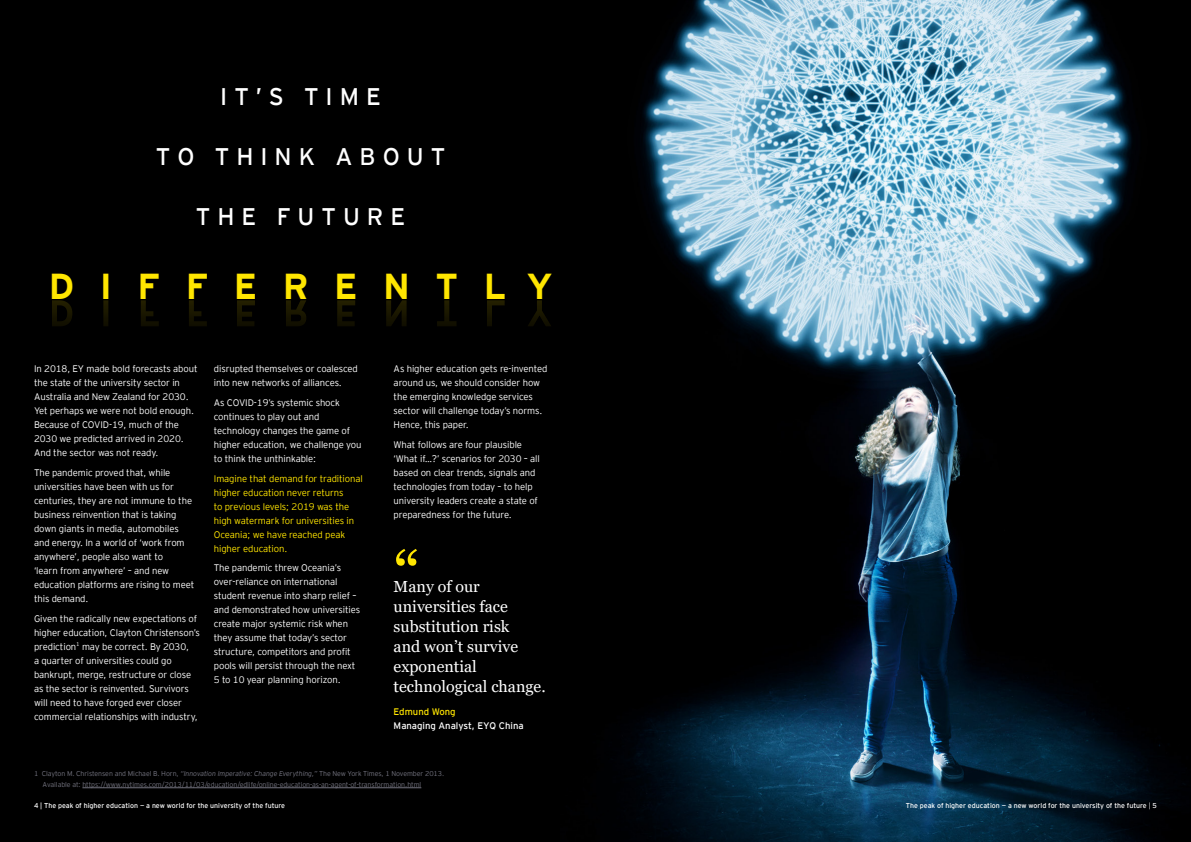
<style>
.page{position:relative;width:1191px;height:842px;background:#000}
.page>*{position:absolute;margin:0;border:0;box-sizing:border-box;transform-origin:0 0}
.t1{font:64px "Georgia Pro";color:#ffe600}
.t2{font:700 36px "EY Interstate";letter-spacing:.71em;color:#ffe600}
.t3{font:24px "EY Interstate";letter-spacing:.29em;color:#fff}
.t4{font:16px/20px "Georgia Pro";color:#fff}
.t5{font:300 9.5px/14px "EY Interstate";letter-spacing:-.01em;color:#fff}
.t6{font:300 9.5px/14px "EY Interstate";letter-spacing:-.01em;color:#ffe600}
.t7{font:9.5px "EY Interstate";color:#fff}
.t8{font:9.5px "EY Interstate";color:#ffe600}
.t9{font:300 7px/11px "EY Interstate";letter-spacing:-.01em;color:#747480}
.t10{font:7px "EY Interstate";color:#fff}
.s1{font-style:italic}
.s2{font-weight:300}
</style>
<div class="page">
<img style="left:626px;top:0;width:559px;height:842px">
<svg style="left:52px;top:300px;width:499px;height:26px"></svg>
<hr style="left:82px;top:787px;width:339px;height:1px;background:#747480">
<h3 class="t3" style="left:220px;top:79px;width:162px">IT’S TIME</h3>
<h3 class="t3" style="left:156px;top:139px;width:291px">TO THINK ABOUT</h3>
<h3 class="t3" style="left:196px;top:199px;width:211px">THE FUTURE</h3>
<h2 class="t2" style="left:49px;top:260px;width:505px">DIFFERENTLY</h2>
<p class="t5" style="left:34px;top:361px;width:165px">In 2018, EY made bold forecasts about the state of the university sector in Australia and New Zealand for 2030.<br>Yet perhaps we were not bold enough.<br>Because of COVID-19, much of the 2030 we predicted arrived in 2020.<br>And the sector was not ready.</p>
<p class="t5" style="left:34px;top:465px;width:162px">The pandemic proved that, while universities have been with us for centuries, they are not immune to the business reinvention that is taking down giants in media, automobiles and energy. In a world of ‘work from anywhere’, people also want to<br>‘learn from anywhere’ – and new education platforms are rising to meet this demand.</p>
<p class="t5" style="left:34px;top:611px;width:167px">Given the radically new expectations of higher education, Clayton Christenson’s prediction<sup>1</sup> may be correct. By 2030,<br>a quarter of universities could go bankrupt, merge, restructure or close as the sector is reinvented. Survivors will need to have forged ever closer commercial relationships with industry,</p>
<p class="t5" style="left:214px;top:361px;width:146px">disrupted themselves or coalesced into new networks of alliances.</p>
<p class="t5" style="left:214px;top:395px;width:149px">As COVID-19’s systemic shock continues to play out and technology changes the game of higher education, we challenge you to think the unthinkable:</p>
<p class="t6" style="left:214px;top:471px;width:151px">Imagine that demand for traditional higher education never returns<br>to previous levels; 2019 was the high watermark for universities in<br>Oceania; we have reached peak higher education.</p>
<p class="t5" style="left:214px;top:560px;width:148px">The pandemic threw Oceania’s over-reliance on international student revenue into sharp relief – and demonstrated how universities create major systemic risk when they assume that today’s sector structure, competitors and profit pools will persist through the next 5 to 10 year planning horizon.</p>
<p class="t5" style="left:394px;top:361px;width:155px">As higher education gets re-invented around us, we should consider how the emerging knowledge services sector will challenge today’s norms.<br>Hence, this paper.</p>
<p class="t5" style="left:394px;top:437px;width:148px">What follows are four plausible ‘What if…?’ scenarios for 2030 – all based on clear trends, signals and technologies from today – to help university leaders create a state of preparedness for the future.</p>
<h1 class="t1" style="left:394px;top:538px;width:28px">“</h1>
<h3 class="t4" style="left:394px;top:577px;width:153px">Many of our universities face substitution risk<br>and won’t survive exponential technological change.</h3>
<p class="t8" style="left:394px;top:704px;width:64px">Edmund Wong</p>
<p class="t7" style="left:394px;top:718px;width:132px">Managing Analyst, EYQ China</p>
<p class="t9" style="left:43px;top:767px;width:403px;text-indent:-9px">1 Clayton M. Christensen and Michael B. Horn, <span class="s1">“Innovation Imperative: Change Everything,”</span> The New York Times, 1 November 2013.<br>Available at: https://www.nytimes.com/2013/11/03/education/edlife/online-education-as-an-agent-of-transformation.html</p>
<p class="t10" style="left:34px;top:800px;width:252px">4 | The peak of higher education — a new world for the university of the future</p>
<p class="t10" style="left:906px;top:800px;width:252px">The peak of higher education — a new world for the university of the future <span class="s2">|</span> 5</p>
</div>
